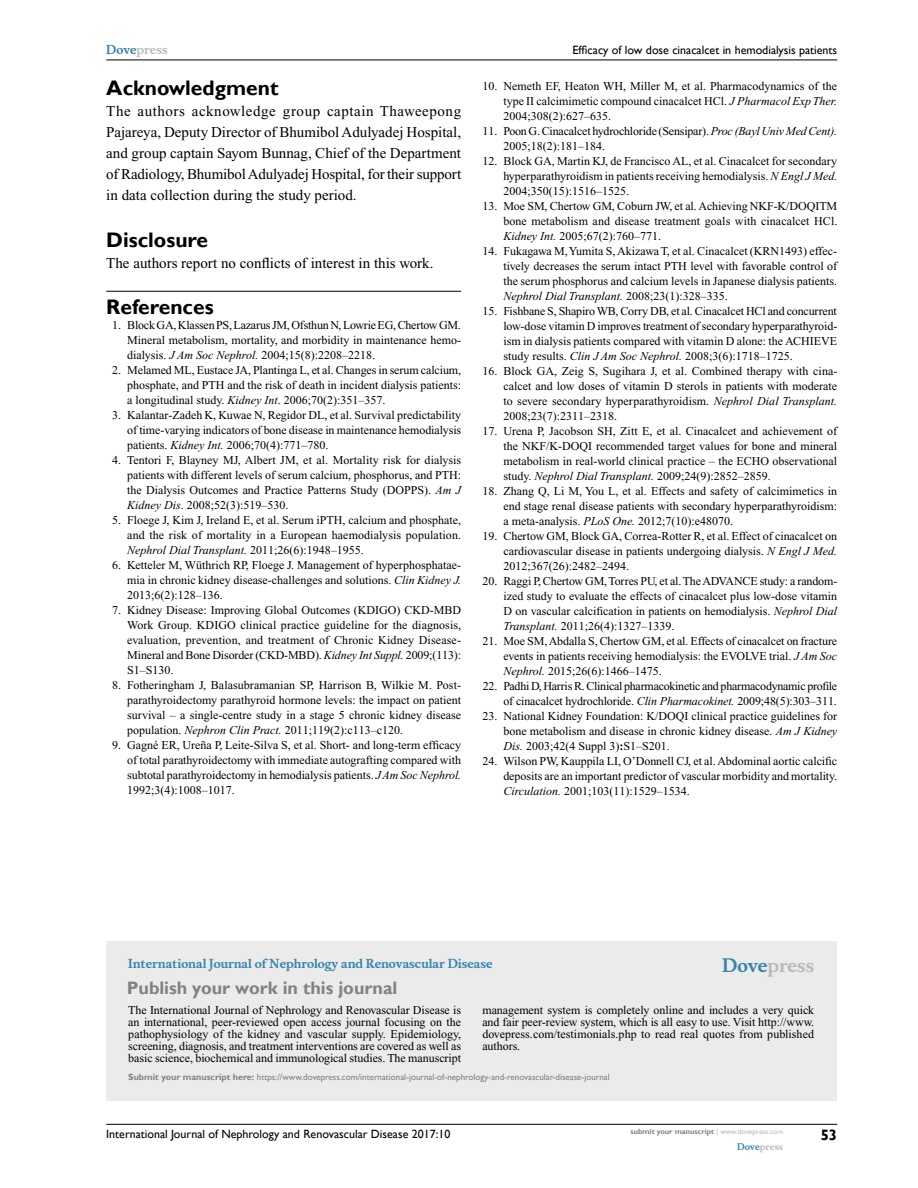
<style>
.page{position:relative;width:918px;height:1188px;background:#fff}
.page>*{position:absolute;margin:0;border:0;box-sizing:border-box;transform-origin:0 0}
.t1{font:700 21px "Gill Sans";color:#000}
.t2{font:700 18px "Gill Sans";color:#808285}
.t3{font:700 18px "Musee";color:#b8babc}
.t4{font:15px/21px "Times New Roman";color:#000;text-align:justify}
.t5{font:700 15px "Gill Sans";color:#000}
.t6{font:12px/15px "Times New Roman";color:#000;text-align:justify}
.t7{font:12px/15px "Times New Roman";letter-spacing:-.025em;color:#000;text-align:right}
.t8{font:12px "Gill Sans";color:#000}
.t9{font:700 12px "Musee";color:#3785ad}
.t10{font:700 12px "Musee";color:#b8babc}
.t11{font:9px "Gill Sans";color:#808285}
.t12{font:700 9px "Musee";color:#b8babc}
.t13{font:700 7.5px "Gill Sans";color:#808285}
.s1{color:#3785ad}
.s2{font-style:italic}
.s3{font-weight:700}
.s4{font-weight:400;color:#b8babc}
</style>
<div class="page">
<div style="left:106px;top:941px;width:731px;height:159px;background:#ebebec"></div>
<hr style="left:106px;top:1124px;width:731px;height:1px;background:#000">
<hr style="left:106px;top:60px;width:731px;height:1px;background:#000">
<hr style="left:106px;top:291px;width:355px;height:1px;background:#000">
<p class="t10" style="left:106px;top:43px;width:63px"><span class="s1">Dove</span>press</p>
<h1 class="t1" style="left:106px;top:76px;width:174px">Acknowledgment</h1>
<p class="t4" style="left:106px;top:101px;width:356px">The authors acknowledge group captain Thaweepong Pajareya, Deputy Director of Bhumibol Adulyadej Hospital, and group captain Sayom Bunnag, Chief of the Department of Radiology, Bhumibol Adulyadej Hospital, for their support in data collection during the study period.</p>
<h1 class="t1" style="left:106px;top:227px;width:103px">Disclosure</h1>
<p class="t4" style="left:106px;top:252px;width:329px">The authors report no conflicts of interest in this work.</p>
<h1 class="t1" style="left:106px;top:295px;width:109px">References</h1>
<p class="t6" style="left:127px;top:318px;width:335px;text-indent:-15px">1. Block GA, Klassen PS, Lazarus JM, Ofsthun N, Lowrie EG, Chertow GM.<br>Mineral metabolism, mortality, and morbidity in maintenance hemo&shy;dialysis. <span class="s2">J Am Soc Nephrol.</span> 2004;15(8):2208–2218.</p>
<p class="t6" style="left:127px;top:363px;width:335px;text-indent:-15px">2. Melamed ML, Eustace JA, Plantinga L, et al. Changes in serum calcium, phosphate, and PTH and the risk of death in incident dialysis patients: a longitudinal study. <span class="s2">Kidney Int</span>. 2006;70(2):351–357.</p>
<p class="t6" style="left:127px;top:408px;width:336px;text-indent:-15px">3. Kalantar-Zadeh K, Kuwae N, Regidor DL, et al. Survival predictability of time-varying indicators of bone disease in maintenance hemodialysis patients. <span class="s2">Kidney Int.</span> 2006;70(4):771–780.</p>
<p class="t6" style="left:127px;top:453px;width:335px;text-indent:-15px">4. Tentori F, Blayney MJ, Albert JM, et al. Mortality risk for dialysis patients with different levels of serum calcium, phosphorus, and PTH: the Dialysis Outcomes and Practice Patterns Study (DOPPS). <span class="s2">Am J Kidney Dis</span>. 2008;52(3):519–530.</p>
<p class="t6" style="left:127px;top:513px;width:335px;text-indent:-15px">5. Floege J, Kim J, Ireland E, et al. Serum iPTH, calcium and phosphate, and the risk of mortality in a European haemodialysis population.<br><span class="s2">Nephrol Dial Transplant.</span> 2011;26(6):1948–1955.</p>
<p class="t6" style="left:127px;top:558px;width:335px;text-indent:-15px">6. Ketteler M, Wüthrich RP, Floege J. Management of hyperphosphatae&shy;mia in chronic kidney disease-challenges and solutions. <span class="s2">Clin Kidney J.<br></span>2013;6(2):128–136.</p>
<p class="t6" style="left:127px;top:603px;width:335px;text-indent:-15px">7. Kidney Disease: Improving Global Outcomes (KDIGO) CKD-MBD Work Group. KDIGO clinical practice guideline for the diagnosis, evaluation, prevention, and treatment of Chronic Kidney Disease-Mineral and Bone Disorder (CKD-MBD). <span class="s2">Kidney Int Suppl.</span> 2009;(113):<br>S1–S130.</p>
<p class="t6" style="left:127px;top:678px;width:335px;text-indent:-15px">8. Fotheringham J, Balasubramanian SP, Harrison B, Wilkie M. Post&shy;parathyroidectomy parathyroid hormone levels: the impact on patient survival – a single-centre study in a stage 5 chronic kidney disease population. <span class="s2">Nephron Clin Pract.</span> 2011;119(2):c113–c120.</p>
<p class="t6" style="left:127px;top:738px;width:336px;text-indent:-15px">9. Gagné ER, Ureña P, Leite-Silva S, et al. Short- and long-term efficacy of total parathyroidectomy with immediate autografting compared with subtotal parathyroidectomy in hemodialysis patients. <span class="s2">J Am Soc Nephrol.<br></span>1992;3(4):1008–1017.</p>
<p class="t8" style="left:573px;top:43px;width:266px">Efficacy of low dose cinacalcet in hemodialysis patients</p>
<p class="t6" style="left:503px;top:79px;width:335px;text-indent:-21px">10. Nemeth EF, Heaton WH, Miller M, et al. Pharmacodynamics of the type II calcimimetic compound cinacalcet HCl. <span class="s2">J Pharmacol Exp Ther.<br></span>2004;308(2):627–635.</p>
<p class="t6" style="left:503px;top:124px;width:335px;text-indent:-21px">11. Poon G. Cinacalcet hydrochloride (Sensipar). <span class="s2">Proc (Bayl Univ Med Cent).<br></span>2005;18(2):181–184.</p>
<p class="t6" style="left:503px;top:154px;width:336px;text-indent:-21px">12. Block GA, Martin KJ, de Francisco AL, et al. Cinacalcet for secondary hyperparathyroidism in patients receiving hemodialysis. <span class="s2">N Engl J Med.<br></span>2004;350(15):1516–1525.</p>
<p class="t6" style="left:503px;top:199px;width:336px;text-indent:-21px">13. Moe SM, Chertow GM, Coburn JW, et al. Achieving NKF-K/DOQITM bone metabolism and disease treatment goals with cinacalcet HCl.<br><span class="s2">Kidney Int.</span> 2005;67(2):760–771.</p>
<p class="t6" style="left:503px;top:244px;width:335px;text-indent:-21px">14. Fukagawa M, Yumita S, Akizawa T, et al. Cinacalcet (KRN1493) effec&shy;tively decreases the serum intact PTH level with favorable control of the serum phosphorus and calcium levels in Japanese dialysis patients.<br><span class="s2">Nephrol Dial Transplant.</span> 2008;23(1):328–335.</p>
<p class="t6" style="left:503px;top:304px;width:336px;text-indent:-21px">15. Fishbane S, Shapiro WB, Corry DB, et al. Cinacalcet HCl and concurrent low-dose vitamin D improves treatment of secondary hyperparathyroid&shy;ism in dialysis patients compared with vitamin D alone: the ACHIEVE study results. <span class="s2">Clin J Am Soc Nephrol.</span> 2008;3(6):1718–1725.</p>
<p class="t6" style="left:503px;top:364px;width:336px;text-indent:-21px">16. Block GA, Zeig S, Sugihara J, et al. Combined therapy with cina&shy;calcet and low doses of vitamin D sterols in patients with moderate to severe secondary hyperparathyroidism. <span class="s2">Nephrol Dial Transplant.<br></span>2008;23(7):2311–2318.</p>
<p class="t6" style="left:503px;top:424px;width:335px;text-indent:-21px">17. Urena P, Jacobson SH, Zitt E, et al. Cinacalcet and achievement of the NKF/K-DOQI recommended target values for bone and mineral metabolism in real-world clinical practice – the ECHO observational study. <span class="s2">Nephrol Dial Transplant.</span> 2009;24(9):2852–2859.</p>
<p class="t6" style="left:503px;top:484px;width:335px;text-indent:-21px">18. Zhang Q, Li M, You L, et al. Effects and safety of calcimimetics in end stage renal disease patients with secondary hyperparathyroidism: a meta-analysis. <span class="s2">PLoS One.</span> 2012;7(10):e48070.</p>
<p class="t6" style="left:503px;top:529px;width:335px;text-indent:-21px">19. Chertow GM, Block GA, Correa-Rotter R, et al. Effect of cinacalcet on cardiovascular disease in patients undergoing dialysis. <span class="s2">N Engl J Med.<br></span>2012;367(26):2482–2494.</p>
<p class="t6" style="left:503px;top:574px;width:335px;text-indent:-21px">20. Raggi P, Chertow GM, Torres PU, et al. The ADVANCE study: a random&shy;ized study to evaluate the effects of cinacalcet plus low-dose vitamin D on vascular calcification in patients on hemodialysis. <span class="s2">Nephrol Dial Transplant.</span> 2011;26(4):1327–1339.</p>
<p class="t6" style="left:503px;top:634px;width:335px;text-indent:-21px">21. Moe SM, Abdalla S, Chertow GM, et al. Effects of cinacalcet on fracture events in patients receiving hemodialysis: the EVOLVE trial. <span class="s2">J Am Soc Nephrol.</span> 2015;26(6):1466–1475.</p>
<p class="t7" style="left:483px;top:679px;width:356px">22. Padhi D, Harris R. Clinical pharmacokinetic and pharmacodynamic profile of cinacalcet hydrochloride. <span class="s2">Clin Pharmacokinet.</span> 2009;48(5):303–311.</p>
<p class="t6" style="left:503px;top:709px;width:335px;text-indent:-21px">23. National Kidney Foundation: K/DOQI clinical practice guidelines for bone metabolism and disease in chronic kidney disease. <span class="s2">Am J Kidney Dis.</span> 2003;42(4 Suppl 3)<span class="s3">:</span>S1–S201.</p>
<p class="t6" style="left:503px;top:754px;width:335px;text-indent:-21px">24. Wilson PW, Kauppila LI, O’Donnell CJ, et al. Abdominal aortic calcific deposits are an important predictor of vascular morbidity and mortality.<br><span class="s2">Circulation.</span> 2001;103(11):1529–1534.</p>
<p class="t9" style="left:128px;top:956px;width:366px">International Journal of Nephrology and Renovascular Disease</p>
<h2 class="t2" style="left:127px;top:977px;width:272px">Publish your work in this journal</h2>
<h2 class="t3" style="left:722px;top:955px;width:94px"><span class="s1">Dove</span>press</h2>
<p class="t6" style="left:128px;top:1004px;width:334px;line-height:12px">The International Journal of Nephrology and Renovascular Disease is an international, peer-reviewed open access journal focusing on the pathophysiology of the kidney and vascular supply. Epidemiology, screening, diagnosis, and treatment interventions are covered as well as basic science, biochemical and immunological studies. The manuscript</p>
<p class="t6" style="left:482px;top:1004px;width:333px;line-height:12px">management system is completely online and includes a very quick and fair peer-review system, which is all easy to use. Visit http://www. dovepress.com/testimonials.php to read real quotes from published authors.</p>
<p class="t11" style="left:128px;top:1072px;width:483px"><span class="s3">Submit your manuscript here:</span> https://www.dovepress.com/international-journal-of-nephrology-and-renovascular-disease-journal</p>
<p class="t8" style="left:106px;top:1127px;width:346px">International Journal of Nephrology and Renovascular Disease 2017:10</p>
<p class="t13" style="left:631px;top:1127px;width:154px">submit your manuscript <span class="s4">| www.dovepress.com</span></p>
<p class="t12" style="left:737px;top:1141px;width:48px"><span class="s1">Dove</span>press</p>
<p class="t5" style="left:821px;top:1126px;width:18px">53</p>
</div>
